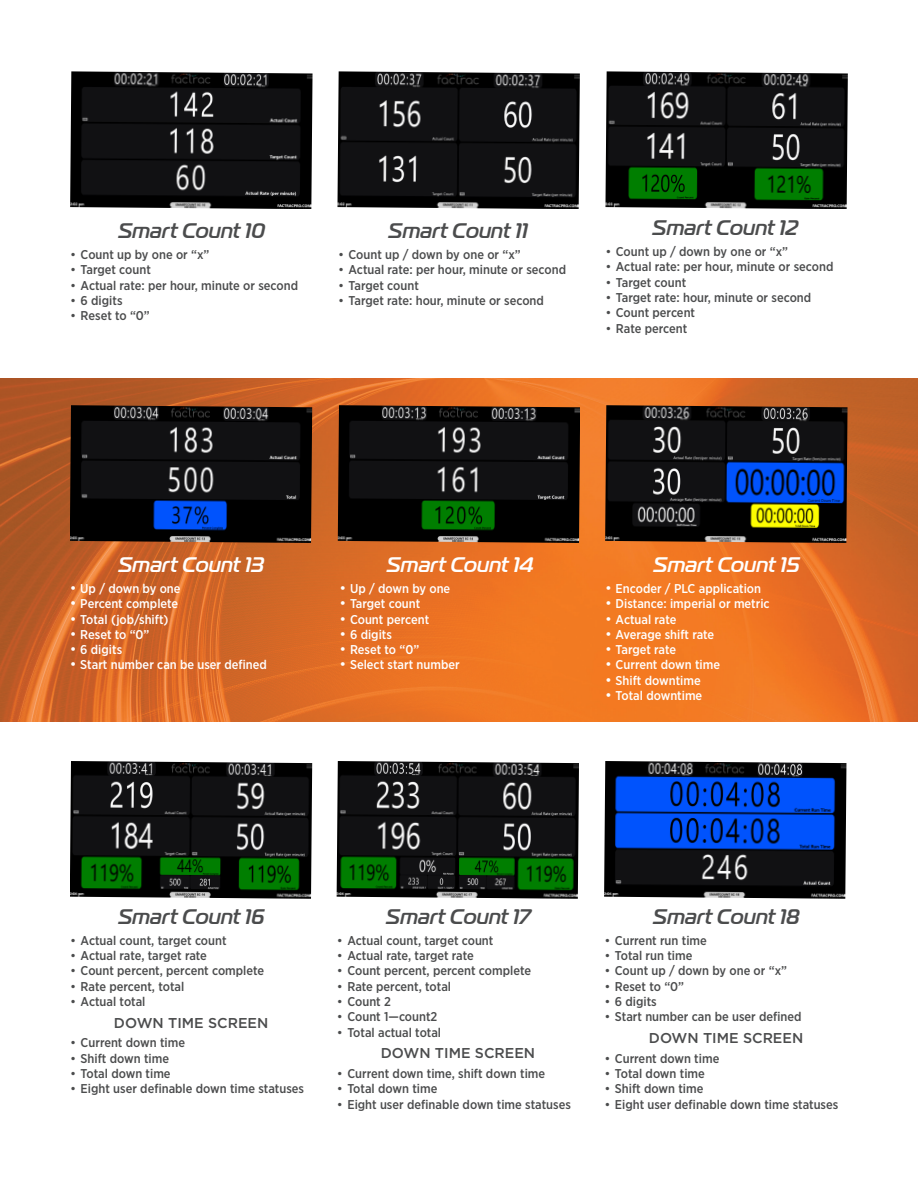
<style>
.page{position:relative;width:918px;height:1188px;background:#fff}
.page>*{position:absolute;margin:0;border:0;box-sizing:border-box;transform-origin:0 0}
.t1{font:italic 500 21px "Magistral";color:#4b4c4d}
.t2{font:italic 500 21px "Magistral";color:#fff}
.Paragraph_Style_2{font:500 14.25px "Gotham";color:#4b4c4d}
.t3{font:500 12.75px "Gotham Narrow";color:#4b4c4d}
.t4{font:500 12.75px "Gotham Narrow";color:#fff}
.s1{font-family:"Gotham";font-weight:400}
.s2{font-family:"Gotham";font-weight:400;font-size:14.25px}
</style>
<div class="page">
<img style="left:0;top:378px;width:918px;height:344px">
<img style="left:70px;top:71px;width:243px;height:138px">
<img style="left:337px;top:71px;width:243px;height:138px">
<img style="left:605px;top:71px;width:243px;height:138px">
<img style="left:70px;top:405px;width:242px;height:138px">
<img style="left:70px;top:761px;width:242px;height:138px">
<img style="left:337px;top:761px;width:242px;height:138px">
<img style="left:604px;top:761px;width:242px;height:138px">
<img style="left:338px;top:405px;width:242px;height:138px">
<img style="left:605px;top:405px;width:243px;height:138px">
<p class="t1" style="left:118px;top:218px;width:148px">Smart Count 10</p>
<p class="t3" style="left:70px;top:247px;width:141px"><span class="s1">•</span> Count up by one or “x”</p>
<p class="t3" style="left:70px;top:262px;width:82px"><span class="s1">•</span> Target count</p>
<p class="t3" style="left:70px;top:277px;width:230px"><span class="s1">•</span> Actual rate: per hour, minute or second</p>
<p class="t3" style="left:70px;top:292px;width:54px"><span class="s1">•</span> 6 digits</p>
<p class="t3" style="left:70px;top:308px;width:81px"><span class="s1">•</span> Reset to “0”</p>
<p class="t1" style="left:388px;top:218px;width:141px">Smart Count 11</p>
<p class="t3" style="left:338px;top:247px;width:184px"><span class="s1">•</span> Count up / down by one or “x”</p>
<p class="t3" style="left:338px;top:262px;width:230px"><span class="s1">•</span> Actual rate: per hour, minute or second</p>
<p class="t3" style="left:338px;top:277px;width:82px"><span class="s1">•</span> Target count</p>
<p class="t3" style="left:338px;top:292px;width:207px"><span class="s1">•</span> Target rate: hour, minute or second</p>
<p class="t1" style="left:652px;top:215px;width:147px">Smart Count 12</p>
<p class="t3" style="left:605px;top:244px;width:184px"><span class="s1">•</span> Count up / down by one or “x”</p>
<p class="t3" style="left:605px;top:259px;width:230px"><span class="s1">•</span> Actual rate: per hour, minute or second</p>
<p class="t3" style="left:605px;top:274px;width:82px"><span class="s1">•</span> Target count</p>
<p class="t3" style="left:605px;top:289px;width:207px"><span class="s1">•</span> Target rate: hour, minute or second</p>
<p class="t3" style="left:605px;top:305px;width:91px"><span class="s1">•</span> Count percent</p>
<p class="t3" style="left:605px;top:320px;width:83px"><span class="s1">•</span> Rate percent</p>
<p class="t2" style="left:118px;top:552px;width:147px">Smart Count 13</p>
<p class="t4" style="left:70px;top:580px;width:112px"><span class="s2">•</span> Up / down by one</p>
<p class="t4" style="left:70px;top:596px;width:110px"><span class="s2">•</span> Percent complete</p>
<p class="t4" style="left:70px;top:611px;width:100px"><span class="s2">•</span> Total (job/shift)</p>
<p class="t4" style="left:70px;top:626px;width:81px"><span class="s2">•</span> Reset to “0”</p>
<p class="t4" style="left:70px;top:642px;width:54px"><span class="s2">•</span> 6 digits</p>
<p class="t4" style="left:70px;top:657px;width:199px"><span class="s2">•</span> Start number can be user defined</p>
<p class="t2" style="left:386px;top:552px;width:148px">Smart Count 14</p>
<p class="t4" style="left:340px;top:580px;width:112px"><span class="s2">•</span> Up / down by one</p>
<p class="t4" style="left:340px;top:596px;width:82px"><span class="s2">•</span> Target count</p>
<p class="t4" style="left:340px;top:611px;width:91px"><span class="s2">•</span> Count percent</p>
<p class="t4" style="left:340px;top:626px;width:54px"><span class="s2">•</span> 6 digits</p>
<p class="t4" style="left:340px;top:642px;width:81px"><span class="s2">•</span> Reset to “0”</p>
<p class="t4" style="left:340px;top:657px;width:122px"><span class="s2">•</span> Select start number</p>
<p class="t2" style="left:653px;top:552px;width:148px">Smart Count 15</p>
<p class="t4" style="left:605px;top:580px;width:157px"><span class="s2">•</span> Encoder / PLC application</p>
<p class="t4" style="left:605px;top:596px;width:166px"><span class="s2">•</span> Distance: imperial or metric</p>
<p class="t4" style="left:605px;top:611px;width:73px"><span class="s2">•</span> Actual rate</p>
<p class="t4" style="left:605px;top:626px;width:111px"><span class="s2">•</span> Average shift rate</p>
<p class="t4" style="left:605px;top:642px;width:73px"><span class="s2">•</span> Target rate</p>
<p class="t4" style="left:605px;top:657px;width:116px"><span class="s2">•</span> Current down time</p>
<p class="t4" style="left:605px;top:672px;width:97px"><span class="s2">•</span> Shift downtime</p>
<p class="t4" style="left:605px;top:687px;width:99px"><span class="s2">•</span> Total downtime</p>
<p class="t1" style="left:118px;top:903px;width:148px">Smart Count 16</p>
<p class="t3" style="left:70px;top:932px;width:158px"><span class="s1">•</span> Actual count, target count</p>
<p class="t3" style="left:70px;top:948px;width:138px"><span class="s1">•</span> Actual rate, target rate</p>
<p class="t3" style="left:70px;top:963px;width:196px"><span class="s1">•</span> Count percent, percent complete</p>
<p class="t3" style="left:70px;top:978px;width:116px"><span class="s1">•</span> Rate percent, total</p>
<p class="t3" style="left:70px;top:993px;width:77px"><span class="s1">•</span> Actual total</p>
<p class="Paragraph_Style_2" style="left:114px;top:1013px;width:156px">DOWN TIME SCREEN</p>
<p class="t3" style="left:70px;top:1035px;width:116px"><span class="s1">•</span> Current down time</p>
<p class="t3" style="left:70px;top:1050px;width:100px"><span class="s1">•</span> Shift down time</p>
<p class="t3" style="left:70px;top:1065px;width:102px"><span class="s1">•</span> Total down time</p>
<p class="t3" style="left:70px;top:1081px;width:235px"><span class="s1">•</span> Eight user definable down time statuses</p>
<p class="t1" style="left:386px;top:903px;width:146px">Smart Count 17</p>
<p class="t3" style="left:337px;top:932px;width:158px"><span class="s1">•</span> Actual count, target count</p>
<p class="t3" style="left:337px;top:948px;width:138px"><span class="s1">•</span> Actual rate, target rate</p>
<p class="t3" style="left:337px;top:963px;width:196px"><span class="s1">•</span> Count percent, percent complete</p>
<p class="t3" style="left:337px;top:978px;width:116px"><span class="s1">•</span> Rate percent, total</p>
<p class="t3" style="left:337px;top:993px;width:55px"><span class="s1">•</span> Count 2</p>
<p class="t3" style="left:337px;top:1009px;width:102px"><span class="s1">•</span> Count 1—count2</p>
<p class="t3" style="left:337px;top:1024px;width:106px"><span class="s1">•</span> Total actual total</p>
<p class="Paragraph_Style_2" style="left:381px;top:1044px;width:156px">DOWN TIME SCREEN</p>
<p class="t3" style="left:337px;top:1065px;width:210px"><span class="s1">•</span> Current down time, shift down time</p>
<p class="t3" style="left:337px;top:1081px;width:102px"><span class="s1">•</span> Total down time</p>
<p class="t3" style="left:337px;top:1096px;width:235px"><span class="s1">•</span> Eight user definable down time statuses</p>
<p class="t1" style="left:653px;top:903px;width:148px">Smart Count 18</p>
<p class="t3" style="left:604px;top:932px;width:104px"><span class="s1">•</span> Current run time</p>
<p class="t3" style="left:604px;top:948px;width:90px"><span class="s1">•</span> Total run time</p>
<p class="t3" style="left:604px;top:963px;width:184px"><span class="s1">•</span> Count up / down by one or “x”</p>
<p class="t3" style="left:604px;top:978px;width:81px"><span class="s1">•</span> Reset to “0”</p>
<p class="t3" style="left:604px;top:993px;width:54px"><span class="s1">•</span> 6 digits</p>
<p class="t3" style="left:604px;top:1009px;width:199px"><span class="s1">•</span> Start number can be user defined</p>
<p class="Paragraph_Style_2" style="left:649px;top:1029px;width:156px">DOWN TIME SCREEN</p>
<p class="t3" style="left:604px;top:1050px;width:116px"><span class="s1">•</span> Current down time</p>
<p class="t3" style="left:604px;top:1065px;width:102px"><span class="s1">•</span> Total down time</p>
<p class="t3" style="left:604px;top:1081px;width:100px"><span class="s1">•</span> Shift down time</p>
<p class="t3" style="left:604px;top:1096px;width:235px"><span class="s1">•</span> Eight user definable down time statuses</p>
</div>
